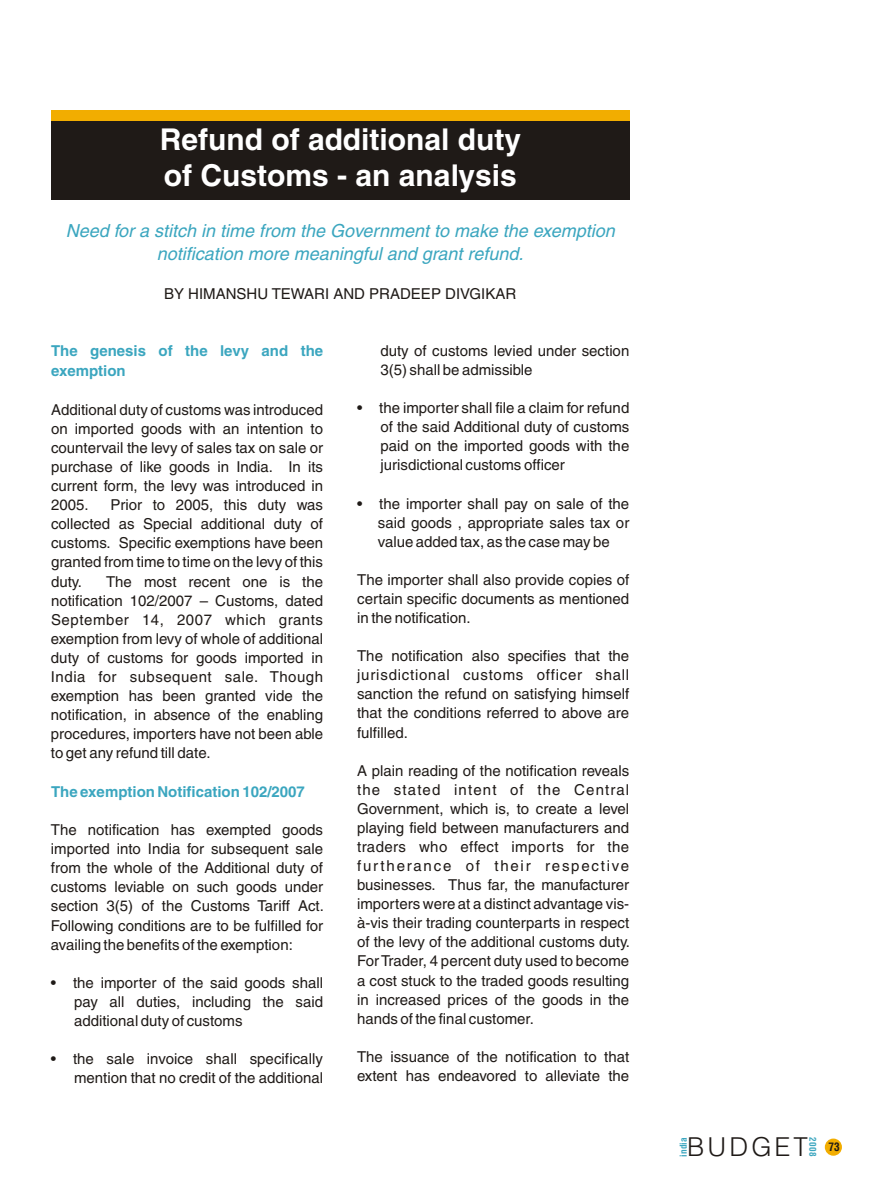
<style>
.page{position:relative;width:893px;height:1191px;background:#fff}
.page>*{position:absolute;margin:0;border:0;box-sizing:border-box;transform-origin:0 0}
.t1{font:700 30px/35.7px "Helvetica";color:#fff}
.t2{font:300 25.95px "Helvetica";letter-spacing:.115em;color:#1f1a17}
.t3{font:italic 18px/23px "Helvetica";color:#3ba6bf;text-align:center}
.t4{font:15px/19px "Helvetica";color:#1f1a17}
.t5{font:700 15px/19.6px "Helvetica";color:#3ba6bf}
.t6{font:15px "Helvetica";letter-spacing:.05em;color:#1f1a17}
.t7{font:15px "Helvetica";letter-spacing:.035em;color:#1f1a17}
.t8{font:15px "Helvetica";letter-spacing:.03em;color:#1f1a17}
.t9{font:15px "Helvetica";letter-spacing:.12em;color:#1f1a17}
.t10{font:15px "Helvetica";letter-spacing:.04em;color:#1f1a17}
.t11{font:700 condensed 11.4px "Helvetica";color:#1f1a17}
.t12{font:700 condensed 9.3px "Helvetica";letter-spacing:.025em;color:#3ba6bf}
.t13{font:700 condensed 9.15px "Helvetica";color:#3ba6bf}
</style>
<div class="page">
<div style="left:51px;top:121px;width:578px;height:79px;background:#1f1a17"></div>
<div style="left:51px;top:111px;width:578px;height:10px;background:#f2ad00"></div>
<div style="left:825px;top:1138px;width:17px;height:17px;background:#f2ad00;border-radius:50%"></div>
<h1 class="t1" style="left:160px;top:124px;width:363px">Refund of additional duty of Customs - an analysis</h1>
<p class="t3" style="left:66px;top:221px;width:550px">Need for a stitch in time from the Government to make the exemption notification more meaningful and grant refund.</p>
<p class="t4" style="left:164px;top:285px;width:354px">BY HIMANSHU TEWARI AND PRADEEP DIVGIKAR</p>
<p class="t5" style="left:51px;top:342px;width:274px">The genesis of the levy and the exemption</p>
<p class="t4" style="left:380px;top:342px;width:250px">duty of customs levied under section<br>3(5) shall be admissible</p>
<p class="t4" style="left:51px;top:401px;width:274px">Additional duty of customs was introduced</p>
<p class="t4" style="left:357px;top:399px;width:274px">• the importer shall file a claim for refund</p>
<p class="t4" style="left:51px;top:420px;width:274px">on imported goods with an intention to</p>
<p class="t4" style="left:380px;top:418px;width:250px">of the said Additional duty of customs</p>
<p class="t4" style="left:51px;top:439px;width:274px">countervail the levy of sales tax on sale or</p>
<p class="t4" style="left:380px;top:437px;width:250px">paid on the imported goods with the</p>
<p class="t4" style="left:51px;top:458px;width:274px">purchase of like goods in India. In its</p>
<p class="t4" style="left:380px;top:457px;width:186px">jurisdictional customs officer</p>
<p class="t4" style="left:51px;top:477px;width:274px">current form, the levy was introduced in<br>2005.</p>
<p class="t4" style="left:110px;top:496px;width:214px">Prior to 2005, this duty was</p>
<p class="t4" style="left:357px;top:495px;width:274px">• the importer shall pay on sale of the</p>
<p class="t4" style="left:51px;top:515px;width:274px">collected as Special additional duty of</p>
<p class="t4" style="left:378px;top:514px;width:253px">said goods , appropriate sales tax or</p>
<p class="t4" style="left:51px;top:534px;width:274px">customs. Specific exemptions have been</p>
<p class="t4" style="left:378px;top:533px;width:233px">value added tax, as the case may be</p>
<p class="t4" style="left:51px;top:554px;width:274px">granted from time to time on the levy of this duty.</p>
<p class="t4" style="left:106px;top:573px;width:218px">The most recent one is the</p>
<p class="t4" style="left:357px;top:571px;width:274px">The importer shall also provide copies of</p>
<p class="t4" style="left:51px;top:592px;width:274px">notification 102/2007 – Customs, dated</p>
<p class="t4" style="left:357px;top:590px;width:274px">certain specific documents as mentioned</p>
<p class="t10" style="left:51px;top:613px;width:274px">September 14, 2007 which grants</p>
<p class="t4" style="left:357px;top:609px;width:115px">in the notification.</p>
<p class="t4" style="left:51px;top:630px;width:274px">exemption from levy of whole of additional duty of customs for goods imported in</p>
<p class="t4" style="left:357px;top:647px;width:274px">The notification also specifies that the</p>
<p class="t7" style="left:51px;top:670px;width:274px">India for subsequent sale. Though</p>
<p class="t6" style="left:357px;top:668px;width:274px">jurisdictional customs officer shall</p>
<p class="t4" style="left:51px;top:687px;width:274px">exemption has been granted vide the</p>
<p class="t4" style="left:357px;top:685px;width:274px">sanction the refund on satisfying himself</p>
<p class="t4" style="left:51px;top:706px;width:274px">notification, in absence of the enabling</p>
<p class="t4" style="left:357px;top:705px;width:274px">that the conditions referred to above are</p>
<p class="t4" style="left:51px;top:725px;width:274px">procedures, importers have not been able</p>
<p class="t4" style="left:357px;top:724px;width:52px">fulfilled.</p>
<p class="t4" style="left:51px;top:744px;width:161px">to get any refund till date.</p>
<p class="t4" style="left:357px;top:762px;width:274px;text-align:justify">A plain reading of the notification reveals the stated intent of the Central Government, which is, to create a level</p>
<p class="t4" style="left:51px;top:821px;width:274px">The notification has exempted goods</p>
<p class="t4" style="left:357px;top:819px;width:274px">playing field between manufacturers and</p>
<p class="t4" style="left:51px;top:840px;width:274px">imported into India for subsequent sale</p>
<p class="t8" style="left:357px;top:840px;width:274px">traders who effect imports for the</p>
<p class="t4" style="left:51px;top:859px;width:274px">from the whole of the Additional duty of</p>
<p class="t9" style="left:357px;top:859px;width:274px">furtherance of their respective</p>
<p class="t4" style="left:51px;top:878px;width:57px">customs</p>
<p class="t4" style="left:357px;top:876px;width:274px">businesses. Thus far, the manufacturer</p>
<p class="t5" style="left:51px;top:783px;width:255px">The exemption Notification 102/2007</p>
<p class="t4" style="left:51px;top:878px;width:275px;text-align:right">leviable on such goods under<br>section 3(5) of the Customs Tariff Act.</p>
<p class="t4" style="left:357px;top:895px;width:274px">importers were at a distinct advantage vis-</p>
<p class="t4" style="left:51px;top:917px;width:274px">Following conditions are to be fulfilled for</p>
<p class="t4" style="left:357px;top:914px;width:274px">à-vis their trading counterparts in respect</p>
<p class="t4" style="left:51px;top:936px;width:243px">availing the benefits of the exemption:</p>
<p class="t4" style="left:357px;top:933px;width:275px">of the levy of the additional customs duty.<br>For Trader, 4 percent duty used to become</p>
<p class="t4" style="left:51px;top:974px;width:7px">•</p>
<p class="t4" style="left:357px;top:972px;width:274px">a cost stuck to the traded goods resulting</p>
<p class="t4" style="left:73px;top:974px;width:252px">the importer of the said goods shall pay all duties, including the said</p>
<p class="t4" style="left:357px;top:991px;width:274px">in increased prices of the goods in the</p>
<p class="t4" style="left:74px;top:1012px;width:170px">additional duty of customs</p>
<p class="t4" style="left:357px;top:1010px;width:178px">hands of the final customer.</p>
<p class="t4" style="left:51px;top:1050px;width:7px">•</p>
<p class="t4" style="left:357px;top:1048px;width:274px">The issuance of the notification to that</p>
<p class="t4" style="left:73px;top:1050px;width:252px">the sale invoice shall specifically mention that no credit of the additional</p>
<p class="t4" style="left:357px;top:1067px;width:274px">extent has endeavored to alleviate the</p>
<h2 class="t2" style="left:687px;top:1135px;width:122px">BUDGET</h2>
<p class="t12" style="left:680px;top:1157px;width:22px;rotate:-90deg">india</p>
<p class="t13" style="left:817px;top:1137px;width:20px;rotate:90deg">2008</p>
<p class="t11" style="left:828px;top:1142px;width:13px">73</p>
</div>
